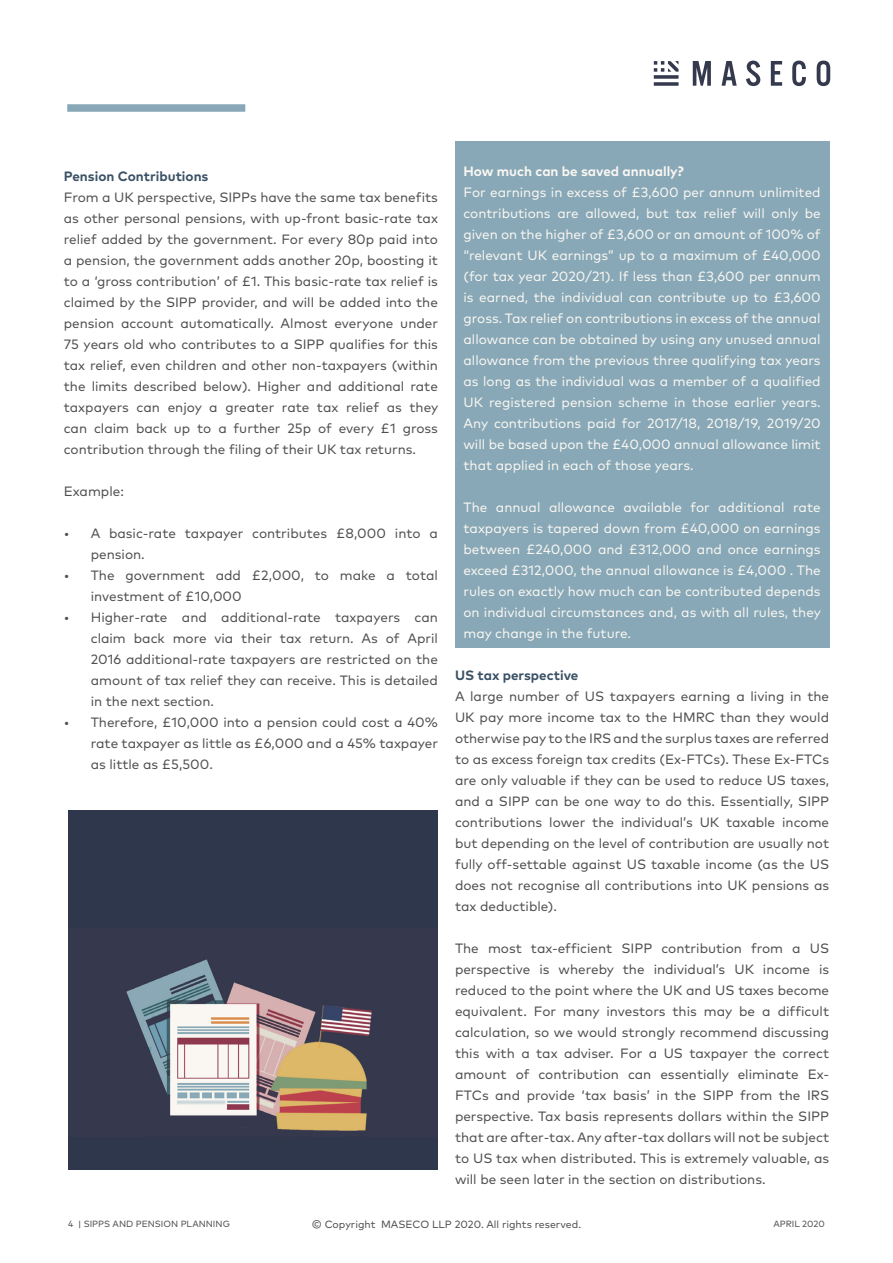
<style>
.page{position:relative;width:893px;height:1263px;background:#fff}
.page>*{position:absolute;margin:0;border:0;box-sizing:border-box;transform-origin:0 0}
.t1{font:13.5px/21px "Mark Pro";color:#4f4f4f;text-align:justify}
.t2{font:13.5px/21px "Mark Pro";color:#faf7f2;text-align:justify}
.t3{font:700 13.5px "Mark Pro";color:#3b5166}
.t4{font:700 13.5px "Mark Pro";color:#faf7f2}
.t5{font:10.5px "Mark Pro";color:#4f4f4f}
.t6{font:9px "Mark Pro";color:#4f4f4f}
</style>
<div class="page">
<div style="left:68px;top:811px;width:370px;height:359px;background:#2e374c"></div>
<div style="left:455px;top:142px;width:374px;height:506px;background:#88a8b7"></div>
<div style="left:67px;top:104px;width:178px;height:8px;background:#88a8b7"></div>
<img style="left:126px;top:959px;width:253px;height:172px">
<svg style="left:654px;top:61px;width:24px;height:11px"></svg>
<svg style="left:654px;top:75px;width:24px;height:4px"></svg>
<svg style="left:654px;top:82px;width:24px;height:4px"></svg>
<svg style="left:771px;top:61px;width:11px;height:25px"></svg>
<svg style="left:792px;top:61px;width:14px;height:25px"></svg>
<svg style="left:817px;top:61px;width:13px;height:25px"></svg>
<svg style="left:722px;top:61px;width:15px;height:25px"></svg>
<svg style="left:693px;top:61px;width:18px;height:25px"></svg>
<svg style="left:746px;top:61px;width:14px;height:25px"></svg>
<p class="t3" style="left:64px;top:165px;width:146px">Pension Contributions</p>
<p class="t1" style="left:64px;top:185px;width:376px">From a UK perspective, SIPPs have the same tax benefits as other personal pensions, with up-front basic-rate tax relief added by the government. For every 80p paid into a pension, the government adds another 20p, boosting it to a ‘gross contribution’ of £1. This basic-rate tax relief is claimed by the SIPP provider, and will be added into the pension account automatically. Almost everyone under 75 years old who contributes to a SIPP qualifies for this tax relief, even children and other non-taxpayers (within the limits described below). Higher and additional rate taxpayers can enjoy a greater rate tax relief as they can claim back up to a further 25p of every £1 gross contribution through the filing of their UK tax returns.</p>
<p class="t1" style="left:64px;top:479px;width:62px">Example:</p>
<p class="t1" style="left:91px;top:521px;width:349px;text-indent:-27px">• A basic-rate taxpayer contributes £8,000 into a pension.</p>
<p class="t1" style="left:91px;top:563px;width:349px;text-indent:-27px">• The government add £2,000, to make a total investment of £10,000</p>
<p class="t1" style="left:91px;top:605px;width:349px;text-indent:-27px">• Higher-rate and additional-rate taxpayers can claim back more via their tax return. As of April 2016 additional-rate taxpayers are restricted on the amount of tax relief they can receive. This is detailed in the next section.</p>
<p class="t1" style="left:91px;top:710px;width:349px;text-indent:-27px">• Therefore, £10,000 into a pension could cost a 40% rate taxpayer as little as £6,000 and a 45% taxpayer as little as £5,500.</p>
<p class="t4" style="left:463px;top:161px;width:222px">How much can be saved annually?</p>
<p class="t2" style="left:463px;top:181px;width:359px">For earnings in excess of £3,600 per annum unlimited contributions are allowed, but tax relief will only be given on the higher of £3,600 or an amount of 100% of “relevant UK earnings” up to a maximum of £40,000 (for tax year 2020/21). If less than £3,600 per annum is earned, the individual can contribute up to £3,600 gross. Tax relief on contributions in excess of the annual allowance can be obtained by using any unused annual allowance from the previous three qualifying tax years as long as the individual was a member of a qualified UK registered pension scheme in those earlier years.<br>Any contributions paid for 2017/18, 2018/19, 2019/20 will be based upon the £40,000 annual allowance limit that applied in each of those years.</p>
<p class="t2" style="left:463px;top:496px;width:359px">The annual allowance available for additional rate taxpayers is tapered down from £40,000 on earnings between £240,000 and £312,000 and once earnings exceed £312,000, the annual allowance is £4,000 . The rules on exactly how much can be contributed depends on individual circumstances and, as with all rules, they may change in the future.</p>
<p class="t3" style="left:455px;top:665px;width:125px">US tax perspective</p>
<p class="t1" style="left:455px;top:685px;width:376px">A large number of US taxpayers earning a living in the UK pay more income tax to the HMRC than they would otherwise pay to the IRS and the surplus taxes are referred to as excess foreign tax credits (Ex-FTCs). These Ex-FTCs are only valuable if they can be used to reduce US taxes, and a SIPP can be one way to do this. Essentially, SIPP contributions lower the individual’s UK taxable income but depending on the level of contribution are usually not fully off-settable against US taxable income (as the US does not recognise all contributions into UK pensions as tax deductible).</p>
<p class="t1" style="left:455px;top:937px;width:376px">The most tax-efficient SIPP contribution from a US perspective is whereby the individual’s UK income is reduced to the point where the UK and US taxes become equivalent. For many investors this may be a difficult calculation, so we would strongly recommend discussing this with a tax adviser. For a US taxpayer the correct amount of contribution can essentially eliminate Ex-FTCs and provide ‘tax basis’ in the SIPP from the IRS perspective. Tax basis represents dollars within the SIPP that are after-tax. Any after-tax dollars will not be subject to US tax when distributed. This is extremely valuable, as will be seen later in the section on distributions.</p>
<p class="t6" style="left:68px;top:1217px;width:164px">4 | SIPPS AND PENSION PLANNING</p>
<p class="t5" style="left:312px;top:1217px;width:271px">© Copyright MASECO LLP 2020. All rights reserved.</p>
<p class="t6" style="left:773px;top:1217px;width:53px">APRIL 2020</p>
</div>
